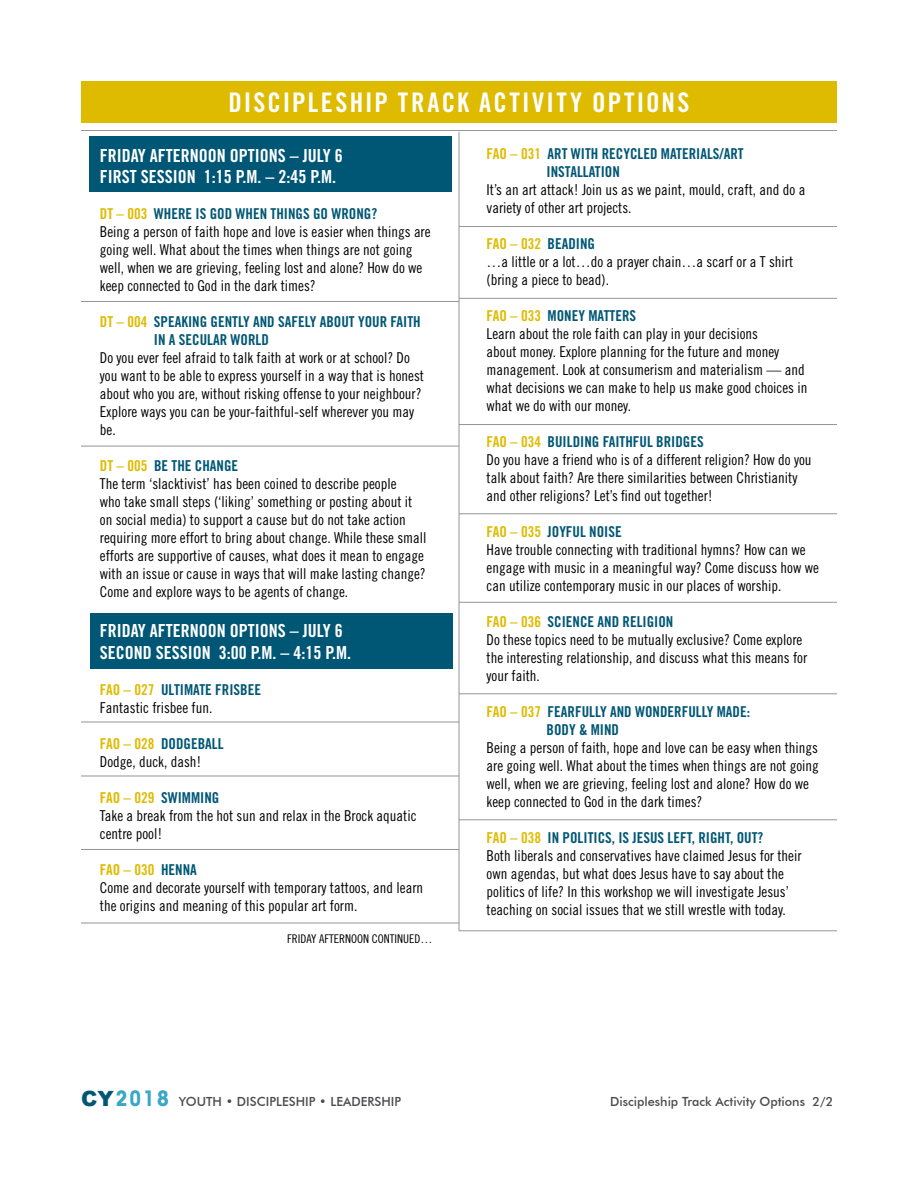
<style>
.page{position:relative;width:918px;height:1188px;background:#fff}
.page>*{position:absolute;margin:0;border:0;box-sizing:border-box;transform-origin:0 0}
.t1{font:27px "Trade Gothic Bold Cond Twenty";letter-spacing:.085em;color:#fff}
.t2{font:18px "Trade Gothic Bold Cond Twenty";color:#fff}
.t3{font:15px/18px "Trade Gothic Cond Eighteen";color:#000}
.t4{font:15px/18px "Trade Gothic Bold Cond Twenty";color:#005775}
.t5{font:15px "Trade Gothic Bold Cond Twenty";color:#dfbb00}
.t6{font:500 12.6px "Futura BT";color:#4c4c4e}
.t7{font:12px "Trade Gothic Cond Eighteen";color:#000}
.s1{color:#dfbb00}
.s2{color:#005775}
.s3{font-family:"Arial";font-weight:900;font-size:21px;color:#005775}
.s4{font-family:"ITC Avant Garde Std";font-weight:700;font-stretch:condensed;font-size:21px;color:#3aa7c6}
</style>
<div class="page">
<div style="left:90px;top:137px;width:362px;height:55px;background:#005775"></div>
<div style="left:81px;top:81px;width:756px;height:42px;background:#dfbb00"></div>
<hr style="left:459px;top:132px;width:1px;height:799px;background:#939598">
<hr style="left:81px;top:301px;width:378px;height:1px;background:#939598">
<hr style="left:81px;top:446px;width:378px;height:1px;background:#939598">
<hr style="left:459px;top:226px;width:378px;height:1px;background:#939598">
<hr style="left:459px;top:424px;width:378px;height:1px;background:#939598">
<hr style="left:459px;top:298px;width:378px;height:1px;background:#939598">
<hr style="left:81px;top:722px;width:378px;height:1px;background:#939598">
<hr style="left:81px;top:130px;width:756px;height:1px;background:#939598">
<div style="left:90px;top:613px;width:362px;height:56px;background:#005775"></div>
<hr style="left:459px;top:513px;width:378px;height:1px;background:#939598">
<hr style="left:459px;top:602px;width:378px;height:1px;background:#939598">
<hr style="left:459px;top:693px;width:378px;height:1px;background:#939598">
<hr style="left:459px;top:930px;width:378px;height:1px;background:#939598">
<hr style="left:459px;top:819px;width:378px;height:1px;background:#939598">
<hr style="left:81px;top:776px;width:378px;height:1px;background:#939598">
<hr style="left:81px;top:849px;width:378px;height:1px;background:#939598">
<hr style="left:81px;top:923px;width:378px;height:1px;background:#939598">
<p class="t1" style="left:228px;top:86px;width:463px">DISCIPLESHIP TRACK ACTIVITY OPTIONS</p>
<p class="t2" style="left:100px;top:144px;width:244px">FRIDAY AFTERNOON OPTIONS – JULY 6</p>
<p class="t2" style="left:100px;top:166px;width:238px">FIRST SESSION 1:15 P.M. – 2:45 P.M.</p>
<p class="t4" style="left:100px;top:205px;width:279px"><span class="s1">DT – 003</span> WHERE IS GOD WHEN THINGS GO WRONG?</p>
<p class="t3" style="left:100px;top:223px;width:332px">Being a person of faith hope and love is easier when things are going well. What about the times when things are not going well, when we are grieving, feeling lost and alone? How do we keep connected to God in the dark times?</p>
<p class="t4" style="left:154px;top:313px;width:268px;text-indent:-54px"><span class="s1">DT – 004</span> SPEAKING GENTLY AND SAFELY ABOUT YOUR FAITH<br>IN A SECULAR WORLD</p>
<p class="t3" style="left:100px;top:349px;width:326px">Do you ever feel afraid to talk faith at work or at school? Do you want to be able to express yourself in a way that is honest about who you are, without risking offense to your neighbour?<br>Explore ways you can be your-faithful-self wherever you may be.</p>
<p class="t4" style="left:100px;top:457px;width:140px"><span class="s1">DT – 005</span> BE THE CHANGE</p>
<p class="t3" style="left:100px;top:475px;width:328px">The term ‘slacktivist’ has been coined to describe people<br>who take small steps (‘liking’ something or posting about it on social media) to support a cause but do not take action requiring more effort to bring about change. While these small efforts are supportive of causes, what does it mean to engage with an issue or cause in ways that will make lasting change?<br>Come and explore ways to be agents of change.</p>
<p class="t2" style="left:100px;top:620px;width:244px">FRIDAY AFTERNOON OPTIONS – JULY 6</p>
<p class="t2" style="left:100px;top:641px;width:253px">SECOND SESSION 3:00 P.M. – 4:15 P.M.</p>
<p class="t4" style="left:100px;top:680px;width:163px"><span class="s1">FAO – 027</span> ULTIMATE FRISBEE</p>
<p class="t3" style="left:100px;top:698px;width:114px">Fantastic frisbee fun.</p>
<p class="t4" style="left:100px;top:734px;width:125px"><span class="s1">FAO – 028</span> DODGEBALL</p>
<p class="t3" style="left:100px;top:752px;width:103px">Dodge, duck, dash!</p>
<p class="t4" style="left:100px;top:788px;width:121px"><span class="s1">FAO – 029</span> SWIMMING</p>
<p class="t3" style="left:100px;top:806px;width:318px">Take a break from the hot sun and relax in the Brock aquatic centre pool!</p>
<p class="t5" style="left:100px;top:860px;width:98px">FAO – 030 <span class="s2">HENNA</span></p>
<p class="t3" style="left:100px;top:878px;width:325px">Come and decorate yourself with temporary tattoos, and learn the origins and meaning of this popular art form.</p>
<p class="t7" style="left:287px;top:932px;width:147px">FRIDAY AFTERNOON CONTINUED…</p>
<p class="t4" style="left:547px;top:145px;width:199px;text-indent:-60px"><span class="s1">FAO – 031</span> ART WITH RECYCLED MATERIALS/ART<br>INSTALLATION</p>
<p class="t3" style="left:487px;top:181px;width:320px">It’s an art attack! Join us as we paint, mould, craft, and do a variety of other art projects.</p>
<p class="t5" style="left:487px;top:235px;width:110px">FAO – 032 <span class="s2">BEADING</span></p>
<p class="t3" style="left:487px;top:253px;width:308px">…a little or a lot…do a prayer chain…a scarf or a T shirt (bring a piece to bead).</p>
<p class="t4" style="left:487px;top:307px;width:151px"><span class="s1">FAO – 033</span> MONEY MATTERS</p>
<p class="t3" style="left:487px;top:325px;width:322px">Learn about the role faith can play in your decisions<br>about money. Explore planning for the future and money management. Look at consumerism and materialism — and what decisions we can make to help us make good choices in what we do with our money.</p>
<p class="t4" style="left:487px;top:433px;width:219px"><span class="s1">FAO – 034</span> BUILDING FAITHFUL BRIDGES</p>
<p class="t3" style="left:487px;top:451px;width:326px">Do you have a friend who is of a different religion? How do you talk about faith? Are there similarities between Christianity and other religions? Let’s find out together!</p>
<p class="t4" style="left:487px;top:523px;width:137px"><span class="s1">FAO – 035</span> JOYFUL NOISE</p>
<p class="t3" style="left:487px;top:541px;width:334px">Have trouble connecting with traditional hymns? How can we engage with music in a meaningful way? Come discuss how we can utilize contemporary music in our places of worship.</p>
<p class="t4" style="left:487px;top:613px;width:188px"><span class="s1">FAO – 036</span> SCIENCE AND RELIGION</p>
<p class="t3" style="left:487px;top:631px;width:322px">Do these topics need to be mutually exclusive? Come explore the interesting relationship, and discuss what this means for your faith.</p>
<p class="t4" style="left:487px;top:703px;width:265px"><span class="s1">FAO – 037</span> FEARFULLY AND WONDERFULLY MADE:</p>
<p class="t4" style="left:547px;top:721px;width:74px">BODY &amp; MIND</p>
<p class="t3" style="left:487px;top:739px;width:334px">Being a person of faith, hope and love can be easy when things are going well. What about the times when things are not going well, when we are grieving, feeling lost and alone? How do we keep connected to God in the dark times?</p>
<p class="t4" style="left:487px;top:829px;width:278px"><span class="s1">FAO – 038</span> IN POLITICS, IS JESUS LEFT, RIGHT, OUT?</p>
<p class="t3" style="left:487px;top:847px;width:316px">Both liberals and conservatives have claimed Jesus for their own agendas, but what does Jesus have to say about the politics of life? In this workshop we will investigate Jesus’ teaching on social issues that we still wrestle with today.</p>
<p class="t6" style="left:81px;top:1094px;width:322px"><span class="s3">CY</span><span class="s4">2018</span> YOUTH • DISCIPLESHIP • LEADERSHIP</p>
<p class="t6" style="left:610px;top:1094px;width:225px">Discipleship Track Activity Options 2/2</p>
</div>
